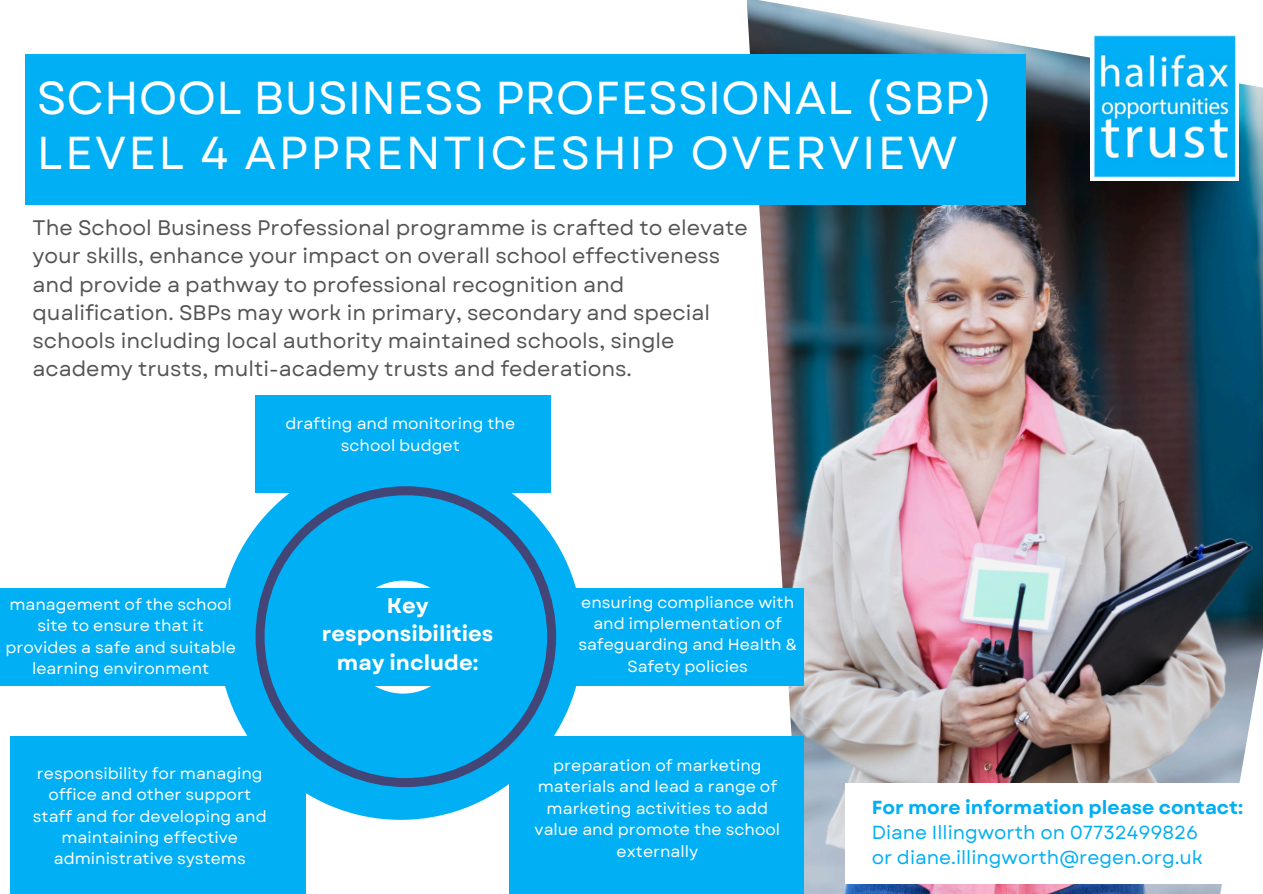
<style>
.page{position:relative;width:1263px;height:894px;background:#fff}
.page>*{position:absolute;margin:0;border:0;box-sizing:border-box;transform-origin:0 0}
.t1{font:46.05px/55.2px "Garet";color:#fff}
.t2{font:700 21.15px/28.8px "Garet";color:#fff;text-align:center}
.t3{font:21px/28.2px "Garet";color:#545454}
.t4{font:18.9px/24.8px "Garet";color:#00aff4}
.t5{font:15.9px/21.3px "Garet";color:#fff;text-align:center}
.s1{font-weight:700}
</style>
<div class="page">
<img style="left:746px;top:0;width:517px;height:893px">
<svg style="left:218px;top:455px;width:365px;height:364px"></svg>
<div style="left:256px;top:396px;width:294px;height:96px;background:#00aff4"></div>
<div style="left:509px;top:588px;width:295px;height:97px;background:#00aff4"></div>
<div style="left:509px;top:736px;width:295px;height:157px;background:#00aff4"></div>
<div style="left:11px;top:736px;width:294px;height:157px;background:#00aff4"></div>
<div style="left:0;top:588px;width:291px;height:97px;background:#00aff4"></div>
<svg style="left:256px;top:486px;width:300px;height:300px;fill:#00aff4"></svg>
<div style="left:277px;top:511px;width:252px;height:251px;background:#00aff4"></div>
<img style="left:1090px;top:32px;width:149px;height:149px">
<div style="left:25px;top:54px;width:1001px;height:151px;background:#00aff4"></div>
<div style="left:845px;top:783px;width:405px;height:100px;background:#fff"></div>
<p class="t1" style="left:37px;top:70px;width:958px">SCHOOL BUSINESS PROFESSIONAL (SBP)<br>LEVEL 4 APPRENTICESHIP OVERVIEW</p>
<p class="t3" style="left:32px;top:214px;width:717px">The School Business Professional programme is crafted to elevate your skills, enhance your impact on overall school effectiveness and provide a pathway to professional recognition and qualification. SBPs may work in primary, secondary and special schools including local authority maintained schools, single academy trusts, multi-academy trusts and federations.</p>
<p class="t5" style="left:285px;top:413px;width:231px">drafting and monitoring the school budget</p>
<h4 class="t5" style="left:6px;top:593px;width:232px">management of the school site to ensure that it provides a safe and suitable learning environment</h4>
<h1 class="t5" style="left:33px;top:762px;width:235px">responsibility for managing office and other support staff and for developing and maintaining effective administrative systems</h1>
<h3 class="t2" style="left:322px;top:590px;width:173px">Key responsibilities may include:</h3>
<h2 class="t5" style="left:578px;top:591px;width:220px">ensuring compliance with and implementation of safeguarding and Health &amp;<br>Safety policies</h2>
<p class="t5" style="left:535px;top:754px;width:247px">preparation of marketing materials and lead a range of marketing activities to add value and promote the school externally</p>
<p class="t4" style="left:872px;top:795px;width:373px"><span class="s1">For more information please contact:<br></span>Diane Illingworth on 07732499826<br>or diane.illingworth@regen.org.uk</p>
</div>
